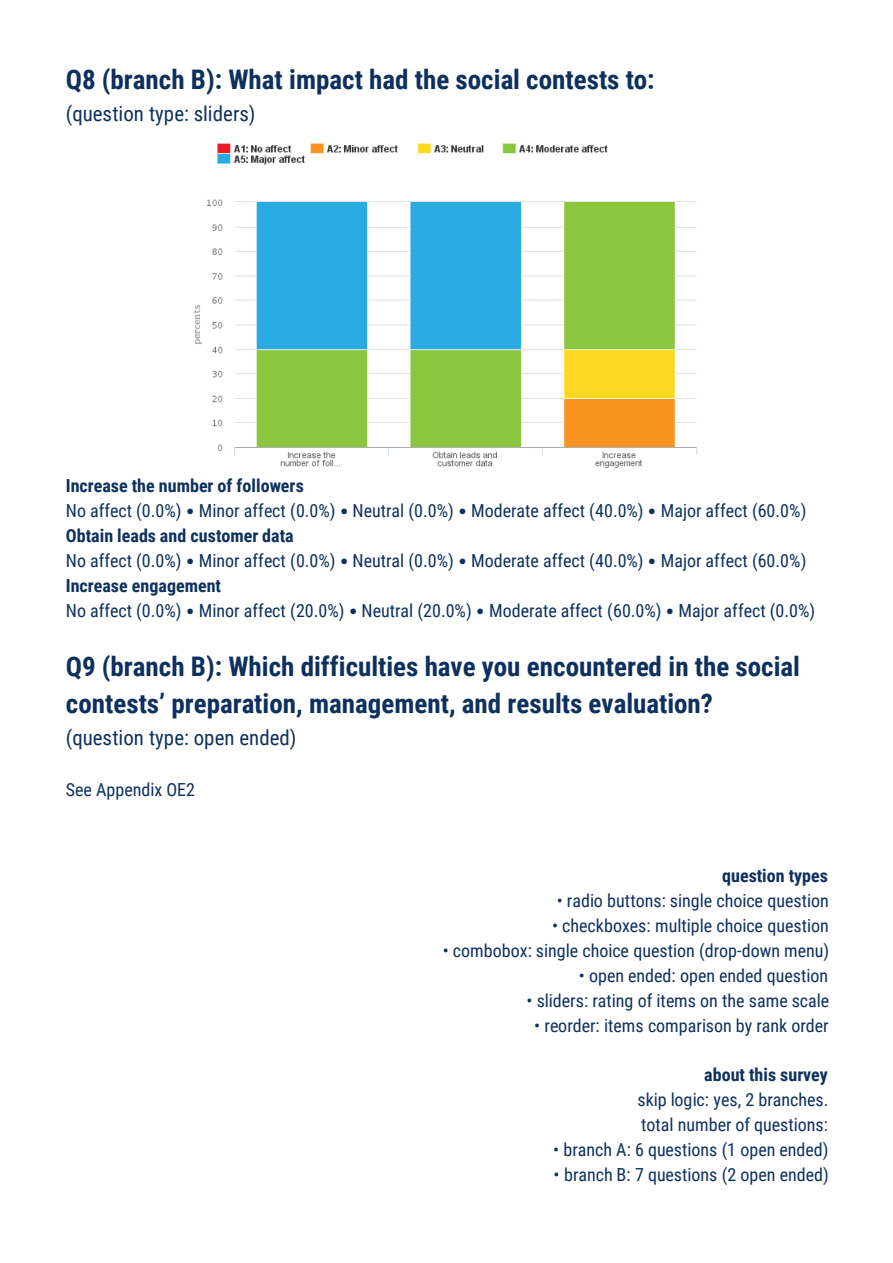
<style>
.page{position:relative;width:893px;height:1263px;background:#fff}
.page>*{position:absolute;margin:0;border:0;box-sizing:border-box;transform-origin:0 0}
.t1{font:700 27px/37px "Roboto Condensed";color:#0e305e}
.t2{font:20.85px "Roboto Condensed";color:#0e305e}
.t3{font:18px/25px "Roboto Condensed";color:#0e305e}
.t4{font:700 18px "Roboto Condensed";color:#0e305e}
.s1{font-weight:700}
.s2{font-family:"Calibri"}
</style>
<div class="page">
<img style="left:193px;top:143px;width:505px;height:325px">
<h1 class="t1" style="left:66px;top:64px;width:590px">Q8 (branch B): What impact had the social contests to:</h1>
<p class="t2" style="left:66px;top:105px;width:191px">(question type: sliders)</p>
<p class="t3" style="left:66px;top:475px;width:750px"><span class="s1">Increase the number of followers<br></span>No affect (0.0%) <span class="s2">•</span> Minor affect (0.0%) <span class="s2">•</span> Neutral (0.0%) <span class="s2">•</span> Moderate affect (40.0%) <span class="s2">•</span> Major affect (60.0%)<br><span class="s1">Obtain leads and customer data<br></span>No affect (0.0%) <span class="s2">•</span> Minor affect (0.0%) <span class="s2">•</span> Neutral (0.0%) <span class="s2">•</span> Moderate affect (40.0%) <span class="s2">•</span> Major affect (60.0%)<br><span class="s1">Increase engagement<br></span>No affect (0.0%) <span class="s2">•</span> Minor affect (20.0%) <span class="s2">•</span> Neutral (20.0%) <span class="s2">•</span> Moderate affect (60.0%) <span class="s2">•</span> Major affect (0.0%)</p>
<h1 class="t1" style="left:66px;top:651px;width:735px">Q9 (branch B): Which difficulties have you encountered in the social contests’ preparation, management, and results evaluation?</h1>
<p class="t2" style="left:66px;top:729px;width:232px">(question type: open ended)</p>
<p class="t3" style="left:66px;top:779px;width:131px">See Appendix OE2</p>
<p class="t4" style="left:722px;top:869px;width:107px">question types</p>
<p class="t3" style="left:557px;top:890px;width:273px">• radio buttons: single choice question</p>
<p class="t3" style="left:552px;top:915px;width:278px">• checkboxes: multiple choice question</p>
<p class="t3" style="left:442px;top:940px;width:388px">• combobox: single choice question (drop-down menu)</p>
<p class="t3" style="left:579px;top:965px;width:251px">• open ended: open ended question</p>
<p class="t3" style="left:526px;top:990px;width:304px">• sliders: rating of items on the same scale</p>
<p class="t3" style="left:534px;top:1014px;width:296px">• reorder: items comparison by rank order</p>
<p class="t4" style="left:704px;top:1068px;width:125px">about this survey</p>
<p class="t3" style="left:637px;top:1089px;width:192px">skip logic: yes, 2 branches. total number of questions:</p>
<p class="t3" style="left:553px;top:1139px;width:277px">• branch A: 6 questions (1 open ended)</p>
<p class="t3" style="left:553px;top:1164px;width:277px">• branch B: 7 questions (2 open ended)</p>
</div>
